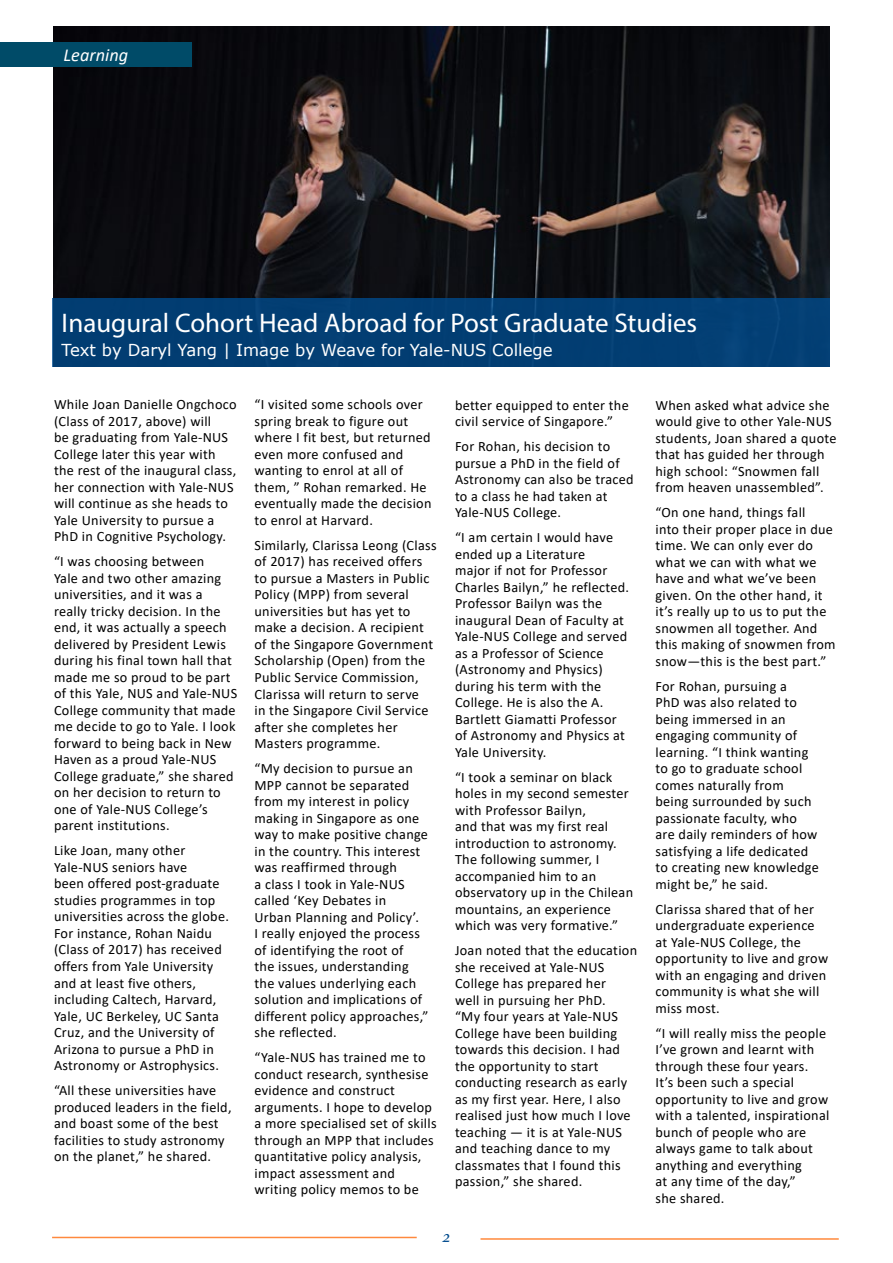
<style>
.page{position:relative;width:893px;height:1263px;background:#fff}
.page>*{position:absolute;margin:0;border:0;box-sizing:border-box;transform-origin:0 0}
.t1{font:27px "Myriad Pro";color:#fff}
.t2{font:italic 18.3px "Calibri";color:#fff}
.t3{font:italic 18px "Yale Design";color:#004b8d}
.t4{font:16.5px "Verdana";color:#fff}
.t5{font:14.25px/16.5px "Calibri";letter-spacing:.02em;color:#000}
</style>
<div class="page">
<hr style="left:52px;top:1237px;width:365px;height:1px;background:#ff893d">
<hr style="left:480px;top:1238px;width:359px;height:2px;background:#ff893d">
<img style="left:53px;top:27px;width:777px;height:272px">
<div style="left:52px;top:299px;width:778px;height:68px;background:#023d72"></div>
<div style="left:0;top:42px;width:192px;height:24px;background:#004b68"></div>
<p class="t2" style="left:64px;top:42px;width:66px">Learning</p>
<h1 class="t1" style="left:62px;top:306px;width:637px">Inaugural Cohort Head Abroad for Post Graduate Studies</h1>
<p class="t4" style="left:62px;top:338px;width:493px">Text by Daryl Yang | Image by Weave for Yale-NUS College</p>
<p class="t5" style="left:54px;top:396px;width:184px">While Joan Danielle Ongchoco (Class of 2017, above) will<br>be graduating from Yale-NUS<br>College later this year with the rest of the inaugural class, her connection with Yale-NUS will continue as she heads to<br>Yale University to pursue a<br>PhD in Cognitive Psychology.</p>
<p class="t5" style="left:54px;top:553px;width:185px">“I was choosing between<br>Yale and two other amazing universities, and it was a really tricky decision. In the end, it was actually a speech delivered by President Lewis during his final town hall that made me so proud to be part of this Yale, NUS and Yale-NUS<br>College community that made me decide to go to Yale. I look forward to being back in New<br>Haven as a proud Yale-NUS<br>College graduate,” she shared on her decision to return to one of Yale-NUS College’s parent institutions.</p>
<p class="t5" style="left:54px;top:842px;width:177px">Like Joan, many other<br>Yale-NUS seniors have<br>been offered post-graduate studies programmes in top universities across the globe.<br>For instance, Rohan Naidu (Class of 2017) has received offers from Yale University and at least five others, including Caltech, Harvard,<br>Yale, UC Berkeley, UC Santa<br>Cruz, and the University of<br>Arizona to pursue a PhD in<br>Astronomy or Astrophysics.</p>
<p class="t5" style="left:54px;top:1082px;width:179px">“All these universities have produced leaders in the field, and boast some of the best facilities to study astronomy on the planet,” he shared.</p>
<p class="t5" style="left:254px;top:396px;width:179px">“I visited some schools over spring break to figure out where I fit best, but returned even more confused and wanting to enrol at all of them, ” Rohan remarked. He eventually made the decision to enrol at Harvard.</p>
<p class="t5" style="left:254px;top:537px;width:184px">Similarly, Clarissa Leong (Class of 2017) has received offers to pursue a Masters in Public<br>Policy (MPP) from several universities but has yet to make a decision. A recipient of the Singapore Government<br>Scholarship (Open) from the<br>Public Service Commission,<br>Clarissa will return to serve<br>in the Singapore Civil Service after she completes her<br>Masters programme.</p>
<p class="t5" style="left:254px;top:760px;width:176px">“My decision to pursue an<br>MPP cannot be separated from my interest in policy making in Singapore as one way to make positive change in the country. This interest was reaffirmed through<br>a class I took in Yale-NUS called ‘Key Debates in<br>Urban Planning and Policy’.<br>I really enjoyed the process of identifying the root of<br>the issues, understanding the values underlying each solution and implications of different policy approaches,” she reflected.</p>
<p class="t5" style="left:254px;top:1049px;width:184px">“Yale-NUS has trained me to conduct research, synthesise evidence and construct arguments. I hope to develop a more specialised set of skills through an MPP that includes quantitative policy analysis, impact assessment and writing policy memos to be</p>
<p class="t5" style="left:455px;top:396px;width:175px">better equipped to enter the civil service of Singapore.”</p>
<p class="t5" style="left:455px;top:438px;width:180px">For Rohan, his decision to pursue a PhD in the field of<br>Astronomy can also be traced to a class he had taken at<br>Yale-NUS College.</p>
<p class="t5" style="left:455px;top:529px;width:176px">“I am certain I would have ended up a Literature<br>major if not for Professor<br>Charles Bailyn,” he reflected.<br>Professor Bailyn was the inaugural Dean of Faculty at<br>Yale-NUS College and served as a Professor of Science (Astronomy and Physics) during his term with the<br>College. He is also the A.<br>Bartlett Giamatti Professor of Astronomy and Physics at<br>Yale University.</p>
<p class="t5" style="left:455px;top:768px;width:180px">“I took a seminar on black holes in my second semester with Professor Bailyn,<br>and that was my first real introduction to astronomy.<br>The following summer, I accompanied him to an observatory up in the Chilean mountains, an experience which was very formative.”</p>
<p class="t5" style="left:455px;top:942px;width:184px">Joan noted that the education she received at Yale-NUS<br>College has prepared her<br>well in pursuing her PhD.<br>“My four years at Yale-NUS<br>College have been building towards this decision. I had the opportunity to start conducting research as early as my first year. Here, I also realised just how much I love teaching — it is at Yale-NUS and teaching dance to my classmates that I found this passion,” she shared.</p>
<p class="t3" style="left:443px;top:1226px;width:9px">2</p>
<p class="t5" style="left:655px;top:396px;width:182px">When asked what advice she would give to other Yale-NUS students, Joan shared a quote that has guided her through high school: “Snowmen fall from heaven unassembled”.</p>
<p class="t5" style="left:655px;top:504px;width:182px">“On one hand, things fall<br>into their proper place in due time. We can only ever do what we can with what we have and what we’ve been given. On the other hand, it it’s really up to us to put the snowmen all together. And this making of snowmen from snow—this is the best part.”</p>
<p class="t5" style="left:655px;top:677px;width:165px">For Rohan, pursuing a<br>PhD was also related to being immersed in an engaging community of learning. “I think wanting to go to graduate school comes naturally from being surrounded by such passionate faculty, who are daily reminders of how satisfying a life dedicated to creating new knowledge might be,” he said.</p>
<p class="t5" style="left:655px;top:900px;width:174px">Clarissa shared that of her undergraduate experience at Yale-NUS College, the opportunity to live and grow with an engaging and driven community is what she will miss most.</p>
<p class="t5" style="left:655px;top:1024px;width:175px">“I will really miss the people<br>I’ve grown and learnt with through these four years.<br>It’s been such a special opportunity to live and grow with a talented, inspirational bunch of people who are always game to talk about anything and everything<br>at any time of the day,”<br>she shared.</p>
</div>
